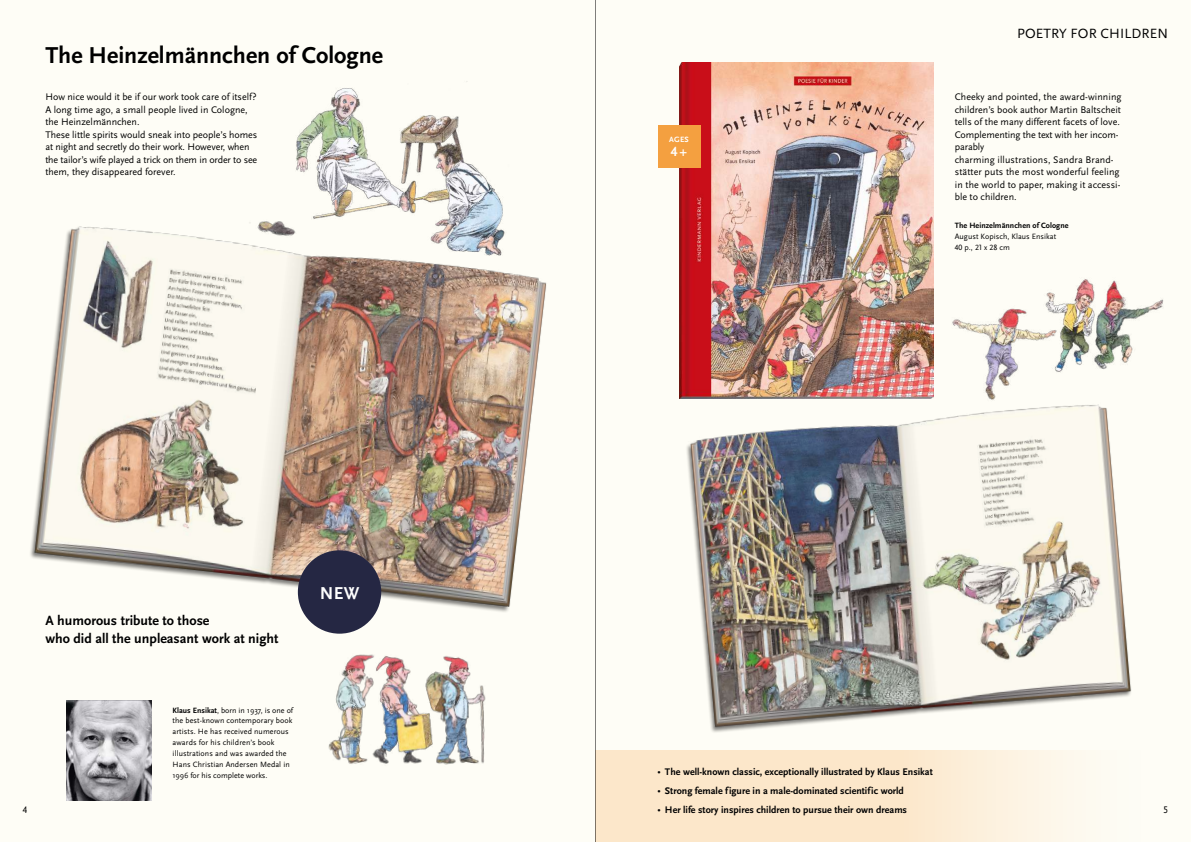
<style>
.page{position:relative;width:1191px;height:842px;background:#fefdf6}
.page>*{position:absolute;margin:0;border:0;box-sizing:border-box;transform-origin:0 0}
.t1{font:700 24px "Scala Sans Pro";color:#000}
.t2{font:700 18px "Scala Sans Pro";color:#fff}
.t3{font:700 14px/18px "Scala Sans Pro";color:#000}
.t4{font:14px "Scala Sans Pro";letter-spacing:.01em;color:#000}
.t5{font:700 14px "Scala Sans Pro";color:#fff}
.t6{font:10px/12.5px "Scala Sans Pro";color:#000}
.t7{font:700 10px "Scala Sans Pro";color:#000}
.t8{font:8px/10.9px "Scala Sans Pro";letter-spacing:.01em;color:#000}
.t9{font:700 8px "Scala Sans Pro";letter-spacing:.005em;color:#000}
.t10{font:700 8px "Scala Sans Pro";color:#fff}
.s1{font-weight:700}
.s2{font-size:7.5px}
</style>
<div class="page">
<div style="left:595px;top:750px;width:596px;height:92px;background:linear-gradient(to right,#fce1bd,#fdfbf2)"></div>
<img style="left:679px;top:62px;width:254px;height:305px">
<img style="left:67px;top:700px;width:84px;height:100px">
<img style="left:30px;top:226px;width:517px;height:405px">
<img style="left:661px;top:367px;width:499px;height:393px">
<div style="left:658px;top:125px;width:42px;height:43px;background:#f4a040"></div>
<img style="left:936px;top:279px;width:228px;height:140px">
<img style="left:328px;top:632px;width:158px;height:133px">
<img style="left:296px;top:81px;width:251px;height:174px">
<img style="left:230px;top:214px;width:74px;height:49px">
<div style="left:298px;top:550px;width:83px;height:84px;background:#252743;border-radius:50%"></div>
<hr style="left:595px;top:0;width:1px;height:842px;background:#000">
<h1 class="t1" style="left:45px;top:41px;width:339px">The Heinzelmännchen of Cologne</h1>
<p class="t6" style="left:45px;top:91px;width:213px">How nice would it be if our work took care of itself?<br>A long time ago, a small people lived in Cologne, the Heinzelmännchen.<br>These little spirits would sneak into people’s homes at night and secretly do their work. However, when the tailor’s wife played a trick on them in order to see them, they disappeared forever.</p>
<h3 class="t3" style="left:45px;top:612px;width:235px">A humorous tribute to those<br>who did all the unpleasant work at night</h3>
<h2 class="t2" style="left:320px;top:582px;width:41px">NEW</h2>
<p class="t10" style="left:669px;top:135px;width:21px">AGES</p>
<h3 class="t5" style="left:671px;top:144px;width:18px">4+</h3>
<h3 class="t4" style="left:1017px;top:25px;width:153px">POETRY FOR CHILDREN</h3>
<p class="t6" style="left:954px;top:91px;width:168px">Cheeky and pointed, the award-winning children’s book author Martin Baltscheit tells of the many different facets of love.<br>Complementing the text with her incom&shy;parably<br>charming illustrations, Sandra Brand&shy;stätter puts the most wonderful feeling in the world to paper, making it accessi&shy;ble to children.</p>
<p class="t9" style="left:954px;top:221px;width:115px">The Heinzelmännchen of Cologne</p>
<p class="t8" style="left:954px;top:231px;width:103px">August Kopisch, Klaus Ensikat<br>40 p., 21 x 28 cm</p>
<p class="t8" style="left:173px;top:704px;width:122px"><span class="s1">Klaus Ensikat</span>, born in 1937, is one of the best-known contemporary book artists. He has received numerous awards for his children’s book illustrations and was awarded the Hans Christian Andersen Medal in 1996 for his complete works.</p>
<p class="t7" style="left:658px;top:766px;width:276px"><span class="s2">•</span> The well-known classic, exceptionally illustrated by Klaus Ensikat</p>
<p class="t7" style="left:658px;top:785px;width:247px"><span class="s2">•</span> Strong female figure in a male-dominated scientific world</p>
<p class="t7" style="left:658px;top:804px;width:251px"><span class="s2">•</span> Her life story inspires children to pursue their own dreams</p>
<p class="t6" style="left:23px;top:803px;width:6px">4</p>
<p class="t6" style="left:1163px;top:803px;width:6px">5</p>
</div>
